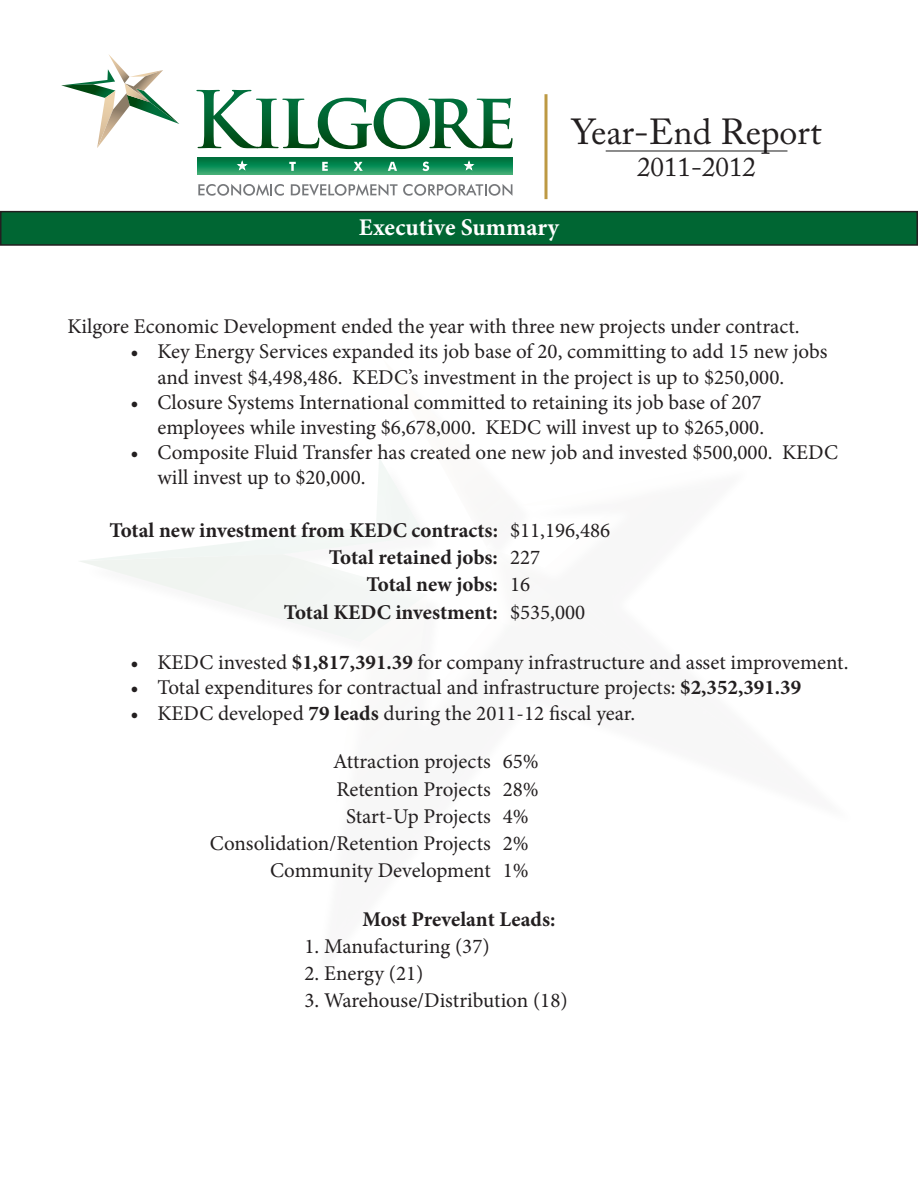
<style>
.page{position:relative;width:918px;height:1188px;background:#fff}
.page>*{position:absolute;margin:0;border:0;box-sizing:border-box;transform-origin:0 0}
.t1{font:36px "Adobe Caslon Pro";color:#231f20}
.t2{font:27px "Adobe Caslon Pro";color:#231f20}
.t3{font:700 24px "Minion Pro";color:#fff}
.t4{font:21px/25.2px "Minion Pro";color:#231f20}
.t5{font:700 21px "Minion Pro";color:#231f20}
.s1{font-weight:700}
</style>
<div class="page">
<svg style="left:80px;top:458px;width:345px;height:184px"></svg>
<div style="left:1px;top:212px;width:916px;height:33px;background:#063"></div>
<div style="left:0;top:211px;width:918px;height:35px;border:2px solid #231f20"></div>
<svg style="left:196px;top:90px;width:317px;height:59px"></svg>
<svg style="left:61px;top:55px;width:118px;height:93px"></svg>
<svg style="left:198px;top:184px;width:86px;height:12px"></svg>
<svg style="left:291px;top:184px;width:221px;height:12px"></svg>
<svg style="left:198px;top:158px;width:314px;height:16px;background:#138c56"></svg>
<svg style="left:289px;top:162px;width:7px;height:9px"></svg>
<svg style="left:322px;top:162px;width:6px;height:9px"></svg>
<svg style="left:354px;top:162px;width:9px;height:9px"></svg>
<svg style="left:388px;top:162px;width:9px;height:9px"></svg>
<svg style="left:423px;top:162px;width:6px;height:9px"></svg>
<svg style="left:238px;top:162px;width:8px;height:7px"></svg>
<svg style="left:465px;top:162px;width:8px;height:7px"></svg>
<hr style="left:606px;top:150px;width:181px;height:2px;background:#000">
<svg style="left:544px;top:94px;width:4px;height:105px"></svg>
<p class="t1" style="left:572px;top:110px;width:252px">Year-End Report</p>
<p class="t2" style="left:637px;top:151px;width:120px">2011-2012</p>
<p class="t3" style="left:359px;top:210px;width:202px">Executive Summary</p>
<p class="t4" style="left:68px;top:314px;width:734px">Kilgore Economic Development ended the year with three new projects under contract.</p>
<p class="t4" style="left:158px;top:339px;width:672px;text-indent:-27px">• Key Energy Services expanded its job base of 20, committing to add 15 new jobs and invest $4,498,486. KEDC’s investment in the project is up to $250,000.</p>
<p class="t4" style="left:130px;top:390px;width:635px;text-align:right">• Closure Systems International committed to retaining its job base of 207 employees while investing $6,678,000. KEDC will invest up to $265,000.</p>
<p class="t4" style="left:158px;top:440px;width:682px;text-indent:-27px">• Composite Fluid Transfer has created one new job and invested $500,000. KEDC will invest up to $20,000.</p>
<p class="t5" style="left:109px;top:515px;width:390px">Total new investment from KEDC contracts:</p>
<p class="t4" style="left:510px;top:518px;width:102px">$11,196,486</p>
<p class="t5" style="left:329px;top:543px;width:171px">Total retained jobs:</p>
<p class="t4" style="left:510px;top:545px;width:32px">227</p>
<p class="t5" style="left:367px;top:570px;width:133px">Total new jobs:</p>
<p class="t4" style="left:510px;top:572px;width:22px">16</p>
<p class="t5" style="left:284px;top:597px;width:216px">Total KEDC investment:</p>
<p class="t4" style="left:510px;top:600px;width:77px">$535,000</p>
<p class="t4" style="left:130px;top:650px;width:719px">• KEDC invested <span class="s1">$1,817,391.39</span> for company infrastructure and asset improvement.</p>
<p class="t4" style="left:130px;top:675px;width:672px">• Total expenditures for contractual and infrastructure projects: <span class="s1">$2,352,391.39</span></p>
<p class="t4" style="left:130px;top:700px;width:506px">• KEDC developed <span class="s1">79 leads</span> during the 2011-12 fiscal year.</p>
<p class="t4" style="left:333px;top:749px;width:159px">Attraction projects</p>
<p class="t4" style="left:503px;top:749px;width:38px">65%</p>
<p class="t4" style="left:336px;top:776px;width:156px">Retention Projects</p>
<p class="t4" style="left:503px;top:776px;width:38px">28%</p>
<p class="t4" style="left:346px;top:804px;width:146px">Start-Up Projects</p>
<p class="t4" style="left:503px;top:804px;width:27px">4%</p>
<p class="t4" style="left:210px;top:831px;width:282px">Consolidation/Retention Projects</p>
<p class="t4" style="left:503px;top:831px;width:27px">2%</p>
<p class="t4" style="left:270px;top:858px;width:222px">Community Development</p>
<p class="t4" style="left:503px;top:858px;width:27px">1%</p>
<p class="t5" style="left:363px;top:905px;width:194px">Most Prevelant Leads:</p>
<p class="t4" style="left:304px;top:934px;width:187px">1. Manufacturing (37)</p>
<p class="t4" style="left:304px;top:961px;width:120px">2. Energy (21)</p>
<p class="t4" style="left:304px;top:988px;width:265px">3. Warehouse/Distribution (18)</p>
</div>
